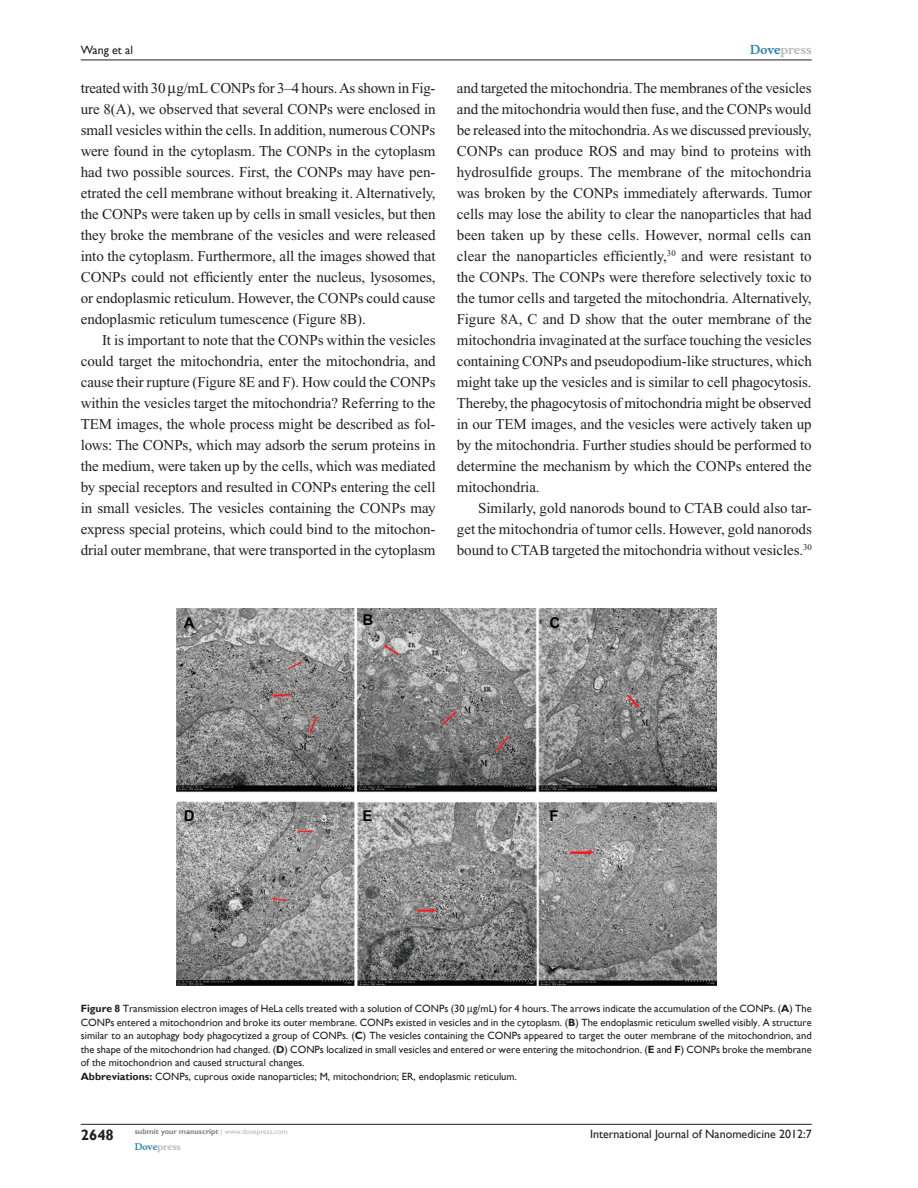
<style>
.page{position:relative;width:918px;height:1188px;background:#fff}
.page>*{position:absolute;margin:0;border:0;box-sizing:border-box;transform-origin:0 0}
.t1{font:15px/21px "Times New Roman";letter-spacing:-.005em;color:#231f20;text-align:justify}
.t2{font:700 15px "Arial";color:#040503}
.t3{font:700 15px "Gill Sans";color:#231f20}
.t4{font:12px "Gill Sans";color:#231f20}
.t5{font:700 12px "Musee";color:#b8b9bc}
.t6{font:10.5px/13.5px "Gill Sans";color:#231f20}
.t7{font:700 9px "Musee";color:#b8b9bc}
.t8{font:700 7.5px "Gill Sans";color:#808285}
.s1{color:#3485ae}
.s2{font-weight:700}
.s3{font-weight:400;color:#b8b9bc}
</style>
<div class="page">
<img style="left:176px;top:608px;width:540px;height:378px">
<hr style="left:81px;top:1124px;width:731px;height:1px;background:#231f20">
<hr style="left:81px;top:60px;width:731px;height:1px;background:#231f20">
<p class="t4" style="left:81px;top:43px;width:54px">Wang et al</p>
<p class="t1" style="left:81px;top:77px;width:356px">treated with 30 g/mL CONPs for 3–4 hours. As shown in Fig&shy;ure 8(A), we observed that several CONPs were enclosed in small vesicles within the cells. In addition, numerous CONPs were found in the cytoplasm. The CONPs in the cytoplasm had two possible sources. First, the CONPs may have pen&shy;etrated the cell membrane without breaking it. Alternatively, the CONPs were taken up by cells in small vesicles, but then they broke the membrane of the vesicles and were released into the cytoplasm. Furthermore, all the images showed that CONPs could not efficiently enter the nucleus, lysosomes, or endoplasmic reticulum. However, the CONPs could cause endoplasmic reticulum tumescence (Figure 8B).</p>
<p class="t1" style="left:81px;top:329px;width:356px;text-indent:21px">It is important to note that the CONPs within the vesicles could target the mitochondria, enter the mitochondria, and cause their rupture (Figure 8E and F). How could the CONPs within the vesicles target the mitochondria? Referring to the TEM images, the whole process might be described as fol&shy;lows: The CONPs, which may adsorb the serum proteins in the medium, were taken up by the cells, which was mediated by special receptors and resulted in CONPs entering the cell in small vesicles. The vesicles containing the CONPs may express special proteins, which could bind to the mitochon&shy;drial outer membrane, that were transported in the cytoplasm</p>
<p class="t5" style="left:750px;top:43px;width:63px"><span class="s1">Dove</span>press</p>
<p class="t1" style="left:457px;top:77px;width:356px">and targeted the mitochondria. The membranes of the vesicles and the mitochondria would then fuse, and the CONPs would be released into the mitochondria. As we discussed previously, CONPs can produce ROS and may bind to proteins with hydrosulfide groups. The membrane of the mitochondria was broken by the CONPs immediately afterwards. Tumor cells may lose the ability to clear the nanoparticles that had been taken up by these cells. However, normal cells can clear the nanoparticles efficiently,<sup>30</sup> and were resistant to the CONPs. The CONPs were therefore selectively toxic to the tumor cells and targeted the mitochondria. Alternatively, Figure 8A, C and D show that the outer membrane of the mitochondria invaginated at the surface touching the vesicles containing CONPs and pseudopodium-like structures, which might take up the vesicles and is similar to cell phagocytosis.<br>Thereby, the phagocytosis of mitochondria might be observed in our TEM images, and the vesicles were actively taken up by the mitochondria. Further studies should be performed to determine the mechanism by which the CONPs entered the mitochondria.</p>
<p class="t1" style="left:457px;top:497px;width:356px;text-indent:21px">Similarly, gold nanorods bound to CTAB could also tar&shy;get the mitochondria of tumor cells. However, gold nanorods bound to CTAB targeted the mitochondria without vesicles.<sup>30</sup></p>
<p class="t2" style="left:363px;top:611px;width:12px">B</p>
<p class="t2" style="left:184px;top:614px;width:12px">A</p>
<p class="t2" style="left:549px;top:614px;width:12px">C</p>
<p class="t2" style="left:184px;top:807px;width:12px">D</p>
<p class="t2" style="left:549px;top:807px;width:11px">F</p>
<p class="t2" style="left:363px;top:807px;width:12px">E</p>
<p class="t6" style="left:81px;top:1002px;width:732px"><span class="s2">Figure 8</span> Transmission electron images of HeLa cells treated with a solution of CONPs (30 g/mL) for 4 hours. The arrows indicate the accumulation of the CONPs. (<span class="s2">A</span>) The CONPs entered a mitochondrion and broke its outer membrane. CONPs existed in vesicles and in the cytoplasm. (<span class="s2">B</span>) The endoplasmic reticulum swelled visibly. A structure similar to an autophagy body phagocytized a group of CONPs. (<span class="s2">C</span>) The vesicles containing the CONPs appeared to target the outer membrane of the mitochondrion, and the shape of the mitochondrion had changed. (<span class="s2">D</span>) CONPs localized in small vesicles and entered or were entering the mitochondrion. (<span class="s2">E</span> and <span class="s2">F</span>) CONPs broke the membrane of the mitochondrion and caused structural changes.<br><span class="s2">Abbreviations:</span> CONPs, cuprous oxide nanoparticles; M, mitochondrion; ER, endoplasmic reticulum.</p>
<p class="t3" style="left:81px;top:1126px;width:35px">2648</p>
<p class="t8" style="left:135px;top:1127px;width:154px">submit your manuscript <span class="s3">| www.dovepress.com</span></p>
<p class="t7" style="left:135px;top:1141px;width:48px"><span class="s1">Dove</span>press</p>
<p class="t4" style="left:590px;top:1127px;width:223px">International Journal of Nanomedicine 2012:7</p>
</div>
